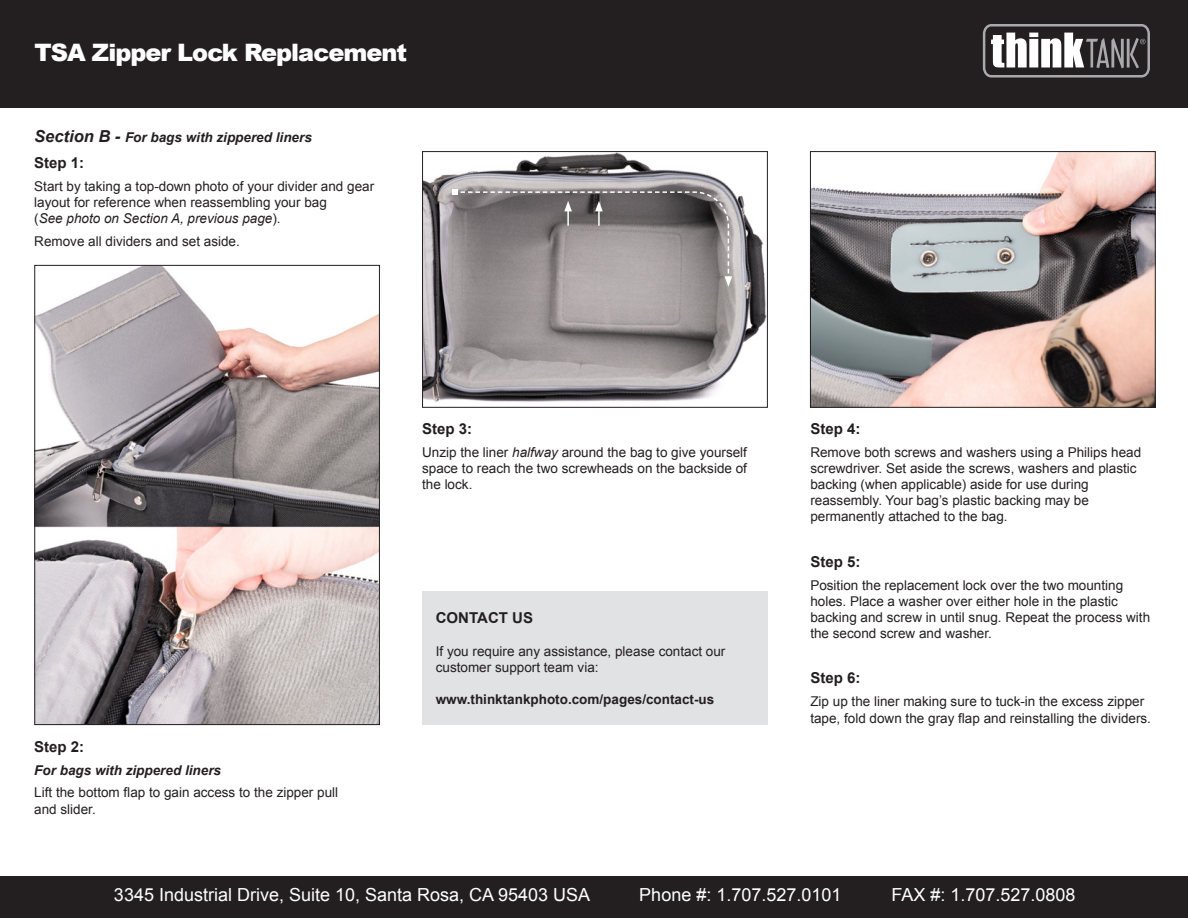
<style>
.page{position:relative;width:1188px;height:918px;background:#fff}
.page>*{position:absolute;margin:0;border:0;box-sizing:border-box;transform-origin:0 0}
.t1{font:900 24px "Arial";letter-spacing:-.04em;color:#fff}
.t2{font:18px "Arial";color:#fff}
.t3{font:700 15px "Arial";color:#231f20}
.t4{font:13.5px/16.2px "Arial";color:#231f20}
.t5{font:italic 700 13.5px "Arial";color:#231f20}
.t6{font:700 13.5px "Arial";color:#231f20}
.s1{font-size:16.5px}
.s2{font-style:italic}
</style>
<div class="page">
<img style="left:812px;top:153px;width:342px;height:253px">
<div style="left:810px;top:151px;width:346px;height:257px;border:1px solid #231f20"></div>
<img style="left:424px;top:153px;width:342px;height:249px">
<div style="left:422px;top:151px;width:346px;height:257px;border:1px solid #231f20"></div>
<img style="left:36px;top:267px;width:342px;height:456px">
<div style="left:34px;top:265px;width:346px;height:460px;border:1px solid #231f20"></div>
<div style="left:422px;top:592px;width:346px;height:133px;background:#e1e2e4"></div>
<svg style="left:452px;top:189px;width:280px;height:98px;background:#898383"></svg>
<div style="left:0;top:876px;width:1188px;height:42px;background:#231f20"></div>
<div style="left:0;top:0;width:1188px;height:108px;background:#231f20"></div>
<svg style="left:983px;top:24px;width:167px;height:54px"></svg>
<h1 class="t1" style="left:34px;top:35px;width:374px">TSA Zipper Lock Replacement</h1>
<p class="t5" style="left:34px;top:128px;width:279px"><span class="s1">Section B -</span> For bags with zippered liners</p>
<p class="t3" style="left:34px;top:153px;width:52px">Step 1:</p>
<p class="t4" style="left:34px;top:178px;width:341px">Start by taking a top-down photo of your divider and gear layout for reference when reassembling your bag<br>(<span class="s2">See photo on Section A, previous page</span>).</p>
<p class="t4" style="left:34px;top:233px;width:207px">Remove all dividers and set aside.</p>
<p class="t3" style="left:34px;top:736px;width:52px">Step 2:</p>
<p class="t5" style="left:34px;top:761px;width:188px">For bags with zippered liners</p>
<p class="t4" style="left:34px;top:785px;width:305px">Lift the bottom flap to gain access to the zipper pull and slider.</p>
<p class="t3" style="left:422px;top:419px;width:52px">Step 3:</p>
<p class="t4" style="left:422px;top:444px;width:326px;text-align:justify">Unzip the liner <span class="s2">halfway</span> around the bag to give yourself space to reach the two screwheads on the backside of the lock.</p>
<p class="t3" style="left:436px;top:608px;width:99px">CONTACT US</p>
<p class="t4" style="left:436px;top:643px;width:291px">If you require any assistance, please contact our customer support team via:</p>
<p class="t6" style="left:436px;top:691px;width:280px">www.thinktankphoto.com/pages/contact-us</p>
<p class="t3" style="left:810px;top:419px;width:52px">Step 4:</p>
<p class="t4" style="left:810px;top:444px;width:332px">Remove both screws and washers using a Philips head screwdriver. Set aside the screws, washers and plastic backing (when applicable) aside for use during reassembly. Your bag’s plastic backing may be permanently attached to the bag.</p>
<p class="t3" style="left:810px;top:552px;width:52px">Step 5:</p>
<p class="t4" style="left:810px;top:577px;width:341px">Position the replacement lock over the two mounting holes. Place a washer over either hole in the plastic backing and screw in until snug. Repeat the process with the second screw and washer.</p>
<p class="t3" style="left:810px;top:668px;width:52px">Step 6:</p>
<p class="t4" style="left:810px;top:694px;width:342px">Zip up the liner making sure to tuck-in the excess zipper tape, fold down the gray flap and reinstalling the dividers.</p>
<h2 class="t2" style="left:114px;top:883px;width:478px">3345 Industrial Drive, Suite 10, Santa Rosa, CA 95403 USA</h2>
<h2 class="t2" style="left:639px;top:883px;width:204px">Phone #: 1.707.527.0101</h2>
<h2 class="t2" style="left:892px;top:883px;width:186px">FAX #: 1.707.527.0808</h2>
</div>
